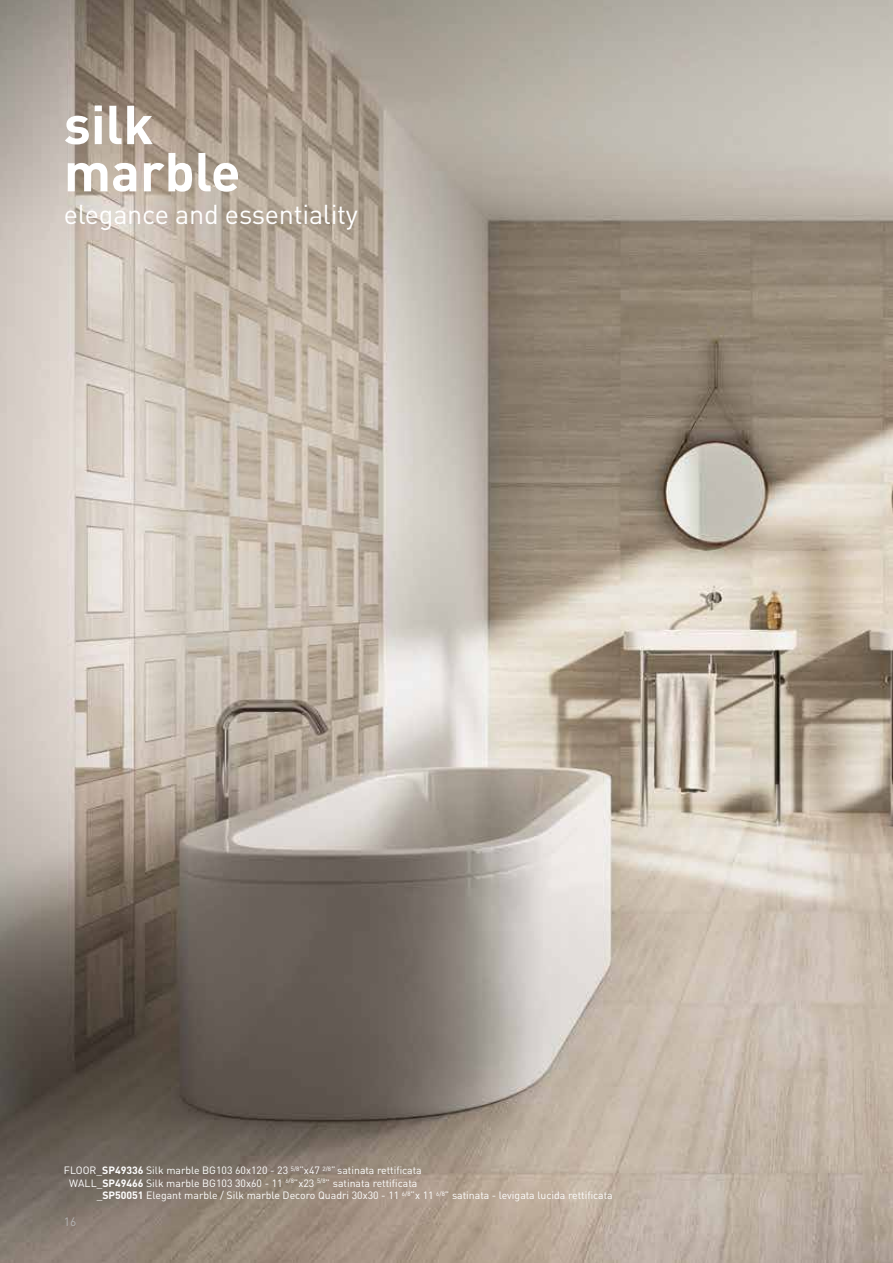
<style>
.page{position:relative;width:893px;height:1263px;background:#fff}
.page>*{position:absolute;margin:0;border:0;box-sizing:border-box;transform-origin:0 0}
.t1{font:700 54px/47.2px "DIN Pro";color:#fff}
.t2{font:27px "DIN Pro";letter-spacing:-.01em;color:#fff}
.t3{font:12px "DIN Pro";color:#b3b2b2}
.t4{font:10.5px "DIN Pro";color:#fff}
.s1{font-weight:700}
</style>
<div class="page">
<img style="left:0;top:0;width:893px;height:1263px">
<h1 class="t1" style="left:64px;top:99px;width:178px">silk marble</h1>
<h2 class="t2" style="left:64px;top:197px;width:296px">elegance and essentiality</h2>
<p class="t4" style="left:64px;top:1163px;width:359px">FLOOR_<span class="s1">SP49336</span> Silk marble BG103 60x120 - 23 <sup>5/8</sup>”x47 <sup>2/8</sup>” satinata rettificata</p>
<p class="t4" style="left:69px;top:1176px;width:350px">WALL_<span class="s1">SP49466</span> Silk marble BG103 30x60 - 11 <sup>6/8</sup>”x23 <sup>5/8</sup>” satinata rettificata</p>
<p class="t4" style="left:97px;top:1189px;width:517px">_<span class="s1">SP50051</span> Elegant marble / Silk marble Decoro Quadri 30x30 - 11 <sup>6/8</sup>”x 11 <sup>6/8</sup>” satinata - levigata lucida rettificata</p>
<p class="t3" style="left:64px;top:1214px;width:14px">16</p>
</div>
